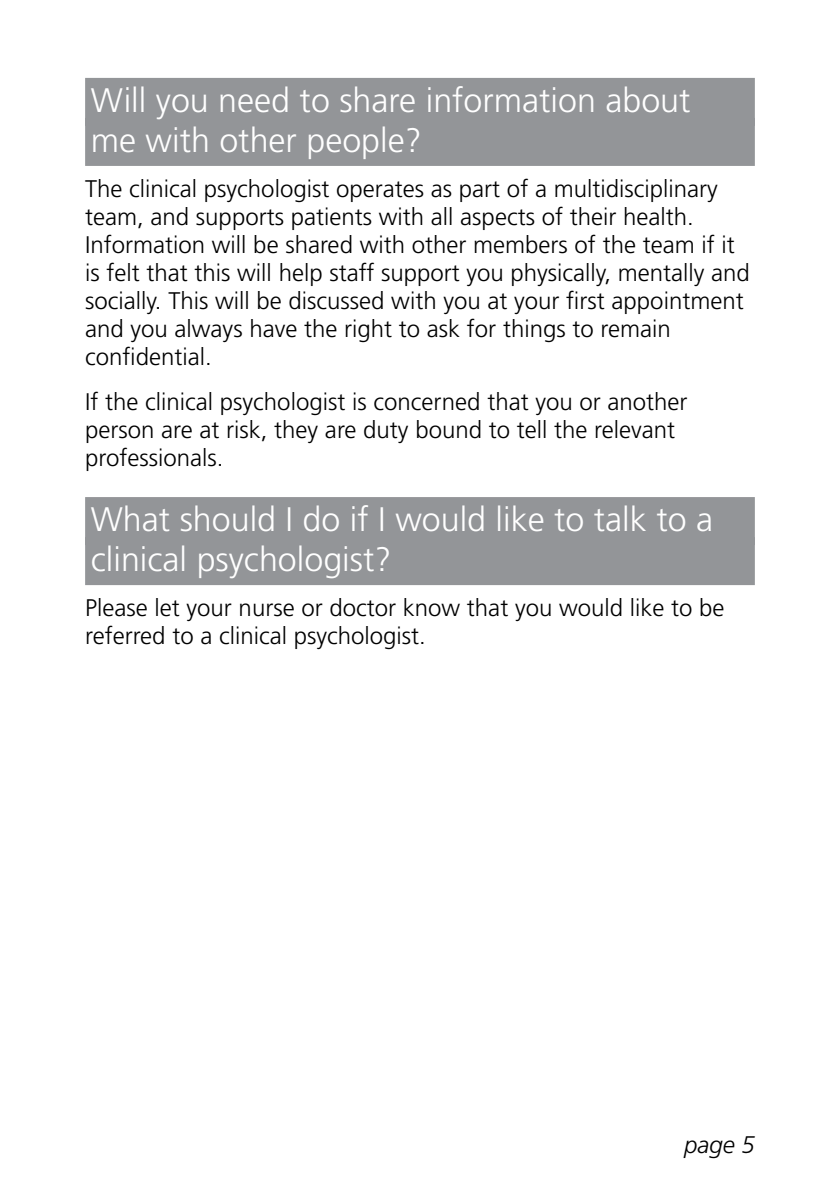
<style>
.page{position:relative;width:840px;height:1191px;background:#fff}
.page>*{position:absolute;margin:0;border:0;box-sizing:border-box;transform-origin:0 0}
.t1{font:300 34px/40px "Frutiger";color:#fff}
.t2{font:300 24px/28px "Frutiger";color:#000}
.t3{font:italic 300 24px "Frutiger";color:#000}
</style>
<div class="page">
<div style="left:85px;top:78px;width:669px;height:48px;background:#939598"></div>
<div style="left:85px;top:118px;width:669px;height:48px;background:#939598"></div>
<div style="left:85px;top:497px;width:669px;height:48px;background:#939598"></div>
<div style="left:85px;top:537px;width:669px;height:48px;background:#939598"></div>
<h1 class="t1" style="left:91px;top:80px;width:601px">Will you need to share information about me with other people?</h1>
<p class="t2" style="left:85px;top:174px;width:666px">The clinical psychologist operates as part of a multidisciplinary team, and supports patients with all aspects of their health.<br>Information will be shared with other members of the team if it is felt that this will help staff support you physically, mentally and socially. This will be discussed with you at your first appointment and you always have the right to ask for things to remain confidential.</p>
<p class="t2" style="left:85px;top:387px;width:603px">If the clinical psychologist is concerned that you or another person are at risk, they are duty bound to tell the relevant professionals.</p>
<h1 class="t1" style="left:91px;top:499px;width:623px">What should I do if I would like to talk to a clinical psychologist?</h1>
<p class="t2" style="left:85px;top:593px;width:640px">Please let your nurse or doctor know that you would like to be referred to a clinical psychologist.</p>
<p class="t3" style="left:683px;top:1131px;width:72px">page 5</p>
</div>
